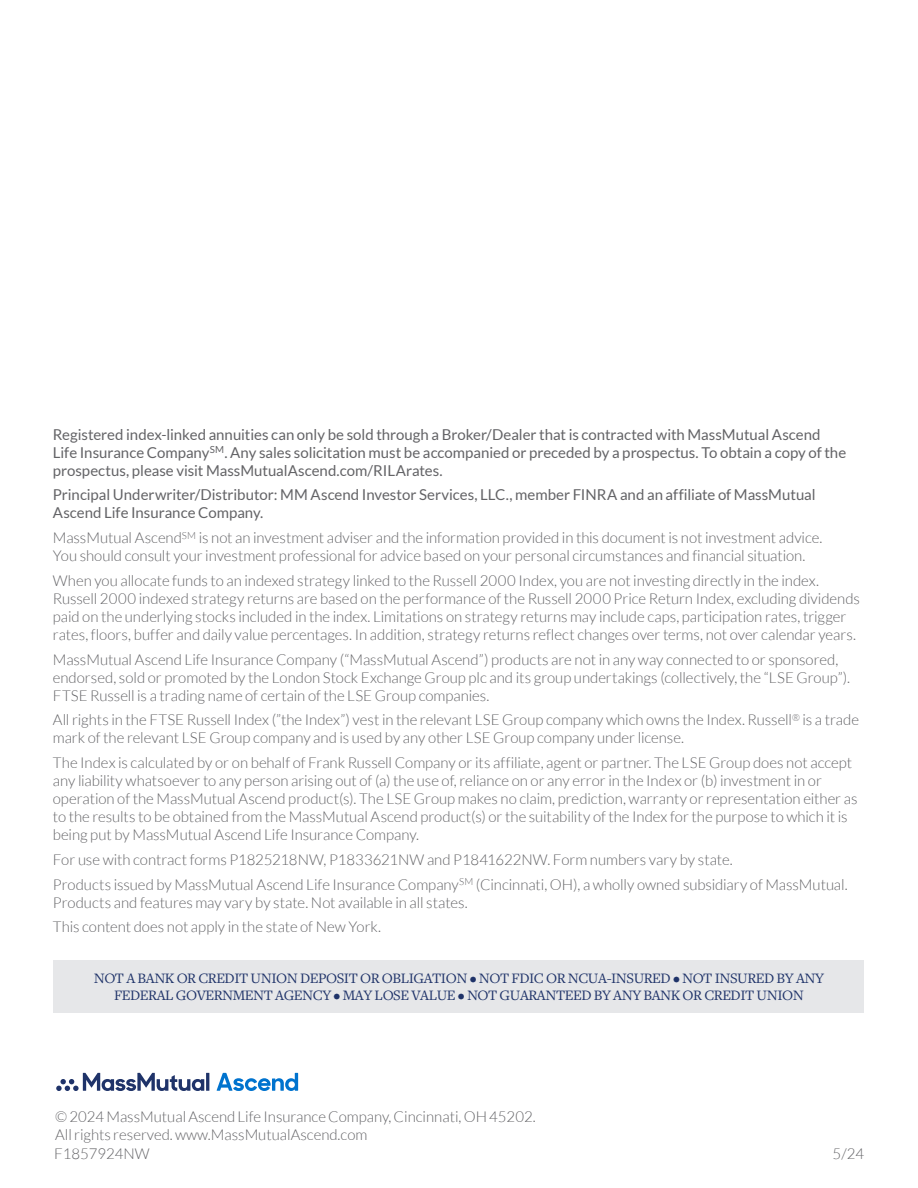
<style>
.page{position:relative;width:918px;height:1188px;background:#fff}
.page>*{position:absolute;margin:0;border:0;box-sizing:border-box;transform-origin:0 0}
.Disclosure_No_Indent{font:300 15px/18px "Lato";letter-spacing:-.005em;color:#636366}
.Disclosure_No_Indent-2{font:15px/18px "Lato";color:#636366}
.bank_box{font:15px/16.5px "Freight Text Pro";letter-spacing:-.03em;color:#1f3369;text-align:center}
.Copyright{font:300 15px/18px "Lato";color:#636366}
.Form_Number___RevDate_Compliance{font:300 15px "Lato";color:#636366}
</style>
<div class="page">
<svg style="left:217px;top:1073px;width:81px;height:18px"></svg>
<hr style="left:206px;top:1073px;width:3px;height:18px;background:#1f3369">
<svg style="left:56px;top:1073px;width:148px;height:18px"></svg>
<div style="left:54px;top:960px;width:810px;height:52px;background:#e6e7e9"></div>
<p class="Disclosure_No_Indent-2" style="left:53px;top:425px;width:795px">Registered index-linked annuities can only be sold through a Broker/Dealer that is contracted with MassMutual Ascend<br>Life Insurance Company<sup>SM</sup>. Any sales solicitation must be accompanied or preceded by a prospectus. To obtain a copy of the prospectus, please visit MassMutualAscend.com/RILArates.</p>
<p class="Disclosure_No_Indent-2" style="left:53px;top:486px;width:764px">Principal Underwriter/Distributor: MM Ascend Investor Services, LLC., member FINRA and an affiliate of MassMutual<br>Ascend Life Insurance Company.</p>
<p class="Disclosure_No_Indent" style="left:53px;top:529px;width:771px">MassMutual Ascend<sup>SM</sup> is not an investment adviser and the information provided in this document is not investment advice.<br>You should consult your investment professional for advice based on your personal circumstances and financial situation.</p>
<p class="Disclosure_No_Indent" style="left:53px;top:572px;width:808px">When you allocate funds to an indexed strategy linked to the Russell 2000 Index, you are not investing directly in the index.<br>Russell 2000 indexed strategy returns are based on the performance of the Russell 2000 Price Return Index, excluding dividends paid on the underlying stocks included in the index. Limitations on strategy returns may include caps, participation rates, trigger rates, floors, buffer and daily value percentages. In addition, strategy returns reflect changes over terms, not over calendar years.</p>
<p class="Disclosure_No_Indent" style="left:53px;top:650px;width:799px">MassMutual Ascend Life Insurance Company (“MassMutual Ascend”) products are not in any way connected to or sponsored, endorsed, sold or promoted by the London Stock Exchange Group plc and its group undertakings (collectively, the “LSE Group”).<br>FTSE Russell is a trading name of certain of the LSE Group companies.</p>
<p class="Disclosure_No_Indent" style="left:53px;top:711px;width:808px">All rights in the FTSE Russell Index (”the Index”) vest in the relevant LSE Group company which owns the Index. Russell<sup>®</sup> is a trade mark of the relevant LSE Group company and is used by any other LSE Group company under license.</p>
<p class="Disclosure_No_Indent" style="left:53px;top:754px;width:806px">The Index is calculated by or on behalf of Frank Russell Company or its affiliate, agent or partner. The LSE Group does not accept any liability whatsoever to any person arising out of (a) the use of, reliance on or any error in the Index or (b) investment in or operation of the MassMutual Ascend product(s). The LSE Group makes no claim, prediction, warranty or representation either as to the results to be obtained from the MassMutual Ascend product(s) or the suitability of the Index for the purpose to which it is being put by MassMutual Ascend Life Insurance Company.</p>
<p class="Disclosure_No_Indent" style="left:53px;top:851px;width:681px">For use with contract forms P1825218NW, P1833621NW and P1841622NW. Form numbers vary by state.</p>
<p class="Disclosure_No_Indent" style="left:53px;top:875px;width:796px">Products issued by MassMutual Ascend Life Insurance Company<sup>SM</sup> (Cincinnati, OH), a wholly owned subsidiary of MassMutual.<br>Products and features may vary by state. Not available in all states.</p>
<p class="Disclosure_No_Indent" style="left:53px;top:918px;width:330px">This content does not apply in the state of New York.</p>
<p class="bank_box" style="left:94px;top:970px;width:732px">NOT A BANK OR CREDIT UNION DEPOSIT OR OBLIGATION • NOT FDIC OR NCUA-INSURED • NOT INSURED BY ANY<br>FEDERAL GOVERNMENT AGENCY • MAY LOSE VALUE • NOT GUARANTEED BY ANY BANK OR CREDIT UNION</p>
<p class="Copyright" style="left:55px;top:1108px;width:482px">© 2024 MassMutual Ascend Life Insurance Company, Cincinnati, OH 45202.<br>All rights reserved. www.MassMutualAscend.com</p>
<p class="Form_Number___RevDate_Compliance" style="left:54px;top:1146px;width:97px">F1857924NW</p>
<p class="Form_Number___RevDate_Compliance" style="left:833px;top:1146px;width:33px">5/24</p>
</div>
